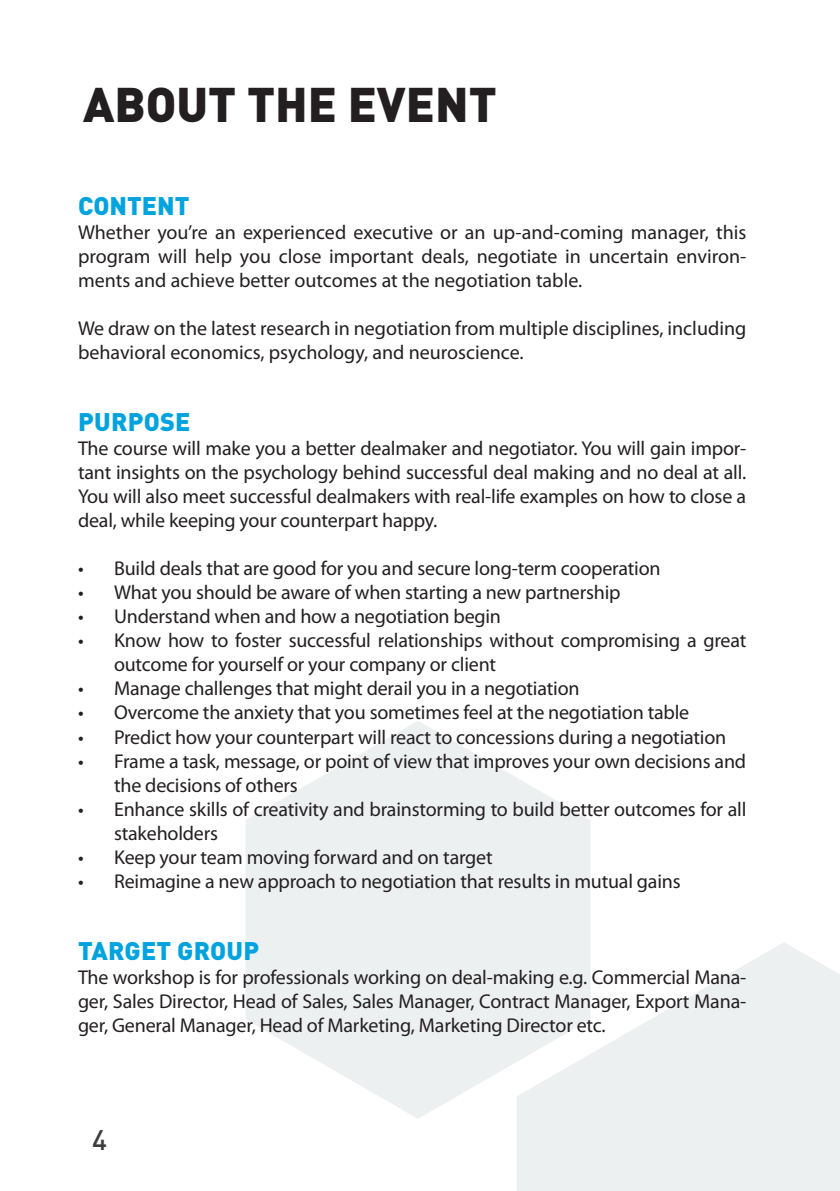
<style>
.page{position:relative;width:840px;height:1191px;background:#fff}
.page>*{position:absolute;margin:0;border:0;box-sizing:border-box;transform-origin:0 0}
.Rubrik{font:900 48px "DINOT";color:#231f20}
.t1{font:500 28px "DINOT";color:#3e3e3f}
.Rubrik-2{font:900 25.2px "DINOT";letter-spacing:.01em;color:#00a3de}
.Rubrik-3{font:20px/24px "Myriad Pro";letter-spacing:-.01em;color:#231f20}
</style>
<div class="page">
<svg style="left:517px;top:942px;width:322px;height:249px;fill:#edf0f1"></svg>
<svg style="left:246px;top:721px;width:344px;height:398px;fill:#edf0f1"></svg>
<p class="Rubrik" style="left:83px;top:72px;width:415px">ABOUT THE EVENT</p>
<p class="Rubrik-2" style="left:78px;top:189px;width:113px">CONTENT</p>
<p class="Rubrik-3" style="left:78px;top:220px;width:669px;text-align:justify">Whether you’re an experienced executive or an up-and-coming manager, this program will help you close important deals, negotiate in uncertain environ&shy;ments and achieve better outcomes at the negotiation table.</p>
<p class="Rubrik-3" style="left:78px;top:316px;width:669px">We draw on the latest research in negotiation from multiple disciplines, including behavioral economics, psychology, and neuroscience.</p>
<p class="Rubrik-2" style="left:78px;top:405px;width:114px">PURPOSE</p>
<p class="Rubrik-3" style="left:78px;top:436px;width:669px;text-align:justify">The course will make you a better dealmaker and negotiator. You will gain impor&shy;tant insights on the psychology behind successful deal making and no deal at all.<br>You will also meet successful dealmakers with real-life examples on how to close a deal, while keeping your counterpart happy.</p>
<p class="Rubrik-3" style="left:78px;top:556px;width:583px">• Build deals that are good for you and secure long-term cooperation</p>
<p class="Rubrik-3" style="left:78px;top:580px;width:544px">• What you should be aware of when starting a new partnership</p>
<p class="Rubrik-3" style="left:78px;top:604px;width:424px">• Understand when and how a negotiation begin</p>
<p class="Rubrik-3" style="left:114px;top:628px;width:633px;text-indent:-36px">• Know how to foster successful relationships without compromising a great outcome for yourself or your company or client</p>
<p class="Rubrik-3" style="left:78px;top:676px;width:503px">• Manage challenges that might derail you in a negotiation</p>
<p class="Rubrik-3" style="left:78px;top:700px;width:612px">• Overcome the anxiety that you sometimes feel at the negotiation table</p>
<p class="Rubrik-3" style="left:78px;top:724px;width:649px">• Predict how your counterpart will react to concessions during a negotiation</p>
<p class="Rubrik-3" style="left:114px;top:748px;width:633px;text-indent:-36px">• Frame a task, message, or point of view that improves your own decisions and the decisions of others</p>
<p class="Rubrik-3" style="left:114px;top:796px;width:633px;text-indent:-36px">• Enhance skills of creativity and brainstorming to build better outcomes for all stakeholders</p>
<p class="Rubrik-3" style="left:78px;top:844px;width:416px">• Keep your team moving forward and on target</p>
<p class="Rubrik-3" style="left:78px;top:868px;width:604px">• Reimagine a new approach to negotiation that results in mutual gains</p>
<p class="Rubrik-2" style="left:78px;top:933px;width:182px">TARGET GROUP</p>
<p class="Rubrik-3" style="left:78px;top:964px;width:669px;text-align:justify">The workshop is for professionals working on deal-making e.g. Commercial Mana&shy;ger, Sales Director, Head of Sales, Sales Manager, Contract Manager, Export Mana&shy;ger, General Manager, Head of Marketing, Marketing Director etc.</p>
<p class="t1" style="left:92px;top:1122px;width:16px">4</p>
</div>
